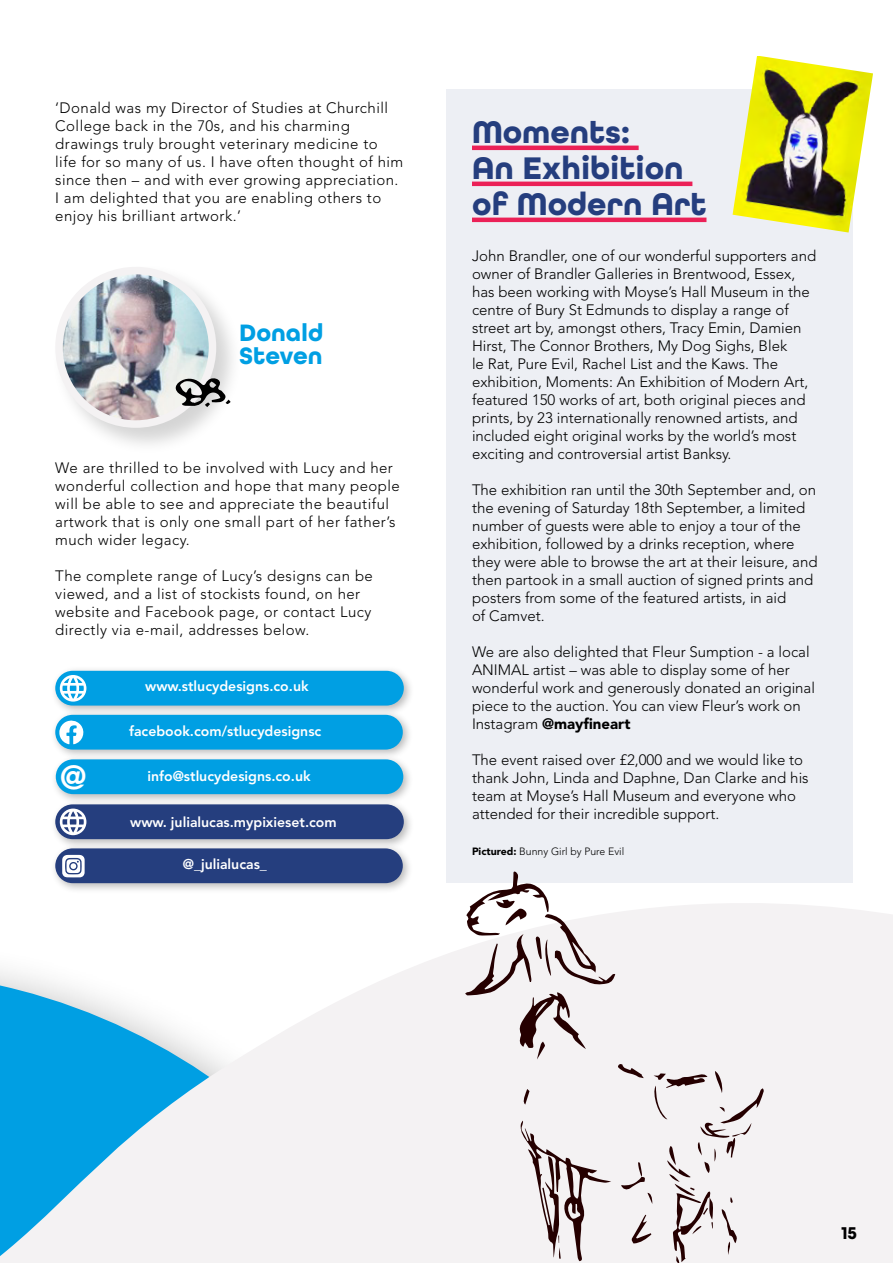
<style>
.page{position:relative;width:893px;height:1263px;background:#fff}
.page>*{position:absolute;margin:0;border:0;box-sizing:border-box;transform-origin:0 0}
.t1{font:700 33px/36px "All Round Gothic";color:#253e7e}
.t2{font:800 33px "Avenir LT Std";color:#fff}
.t3{font:700 25.05px/23.9px "All Round Gothic";color:#009fe3}
.t4{font:700 18px "All Round Gothic";color:#000}
.t5{font:300 15px/18px "Avenir LT Std";color:#000}
.t6{font:300 15px/18px "Avenir LT Std";letter-spacing:.03em;color:#000}
.t7{font:800 14.1px "Avenir LT Std";color:#fff}
.t8{font:300 10.5px "Avenir LT Std";color:#000}
.s1{font-weight:900}
</style>
<div class="page">
<div style="left:446px;top:89px;width:407px;height:794px;background:#edeff4"></div>
<svg style="left:0;top:903px;width:893px;height:360px;fill:#f4f2f3"></svg>
<svg style="left:465px;top:871px;width:299px;height:392px"></svg>
<div style="left:51px;top:263px;width:192px;height:191px;background:#000;opacity:.17"></div>
<img style="left:59px;top:271px;width:153px;height:153px;border-radius:77px">
<div style="left:55px;top:267px;width:161px;height:161px;border:8px solid #f4f2f3;border-radius:50%"></div>
<svg style="left:175px;top:377px;width:56px;height:30px"></svg>
<img style="left:732px;top:56px;width:141px;height:177px">
<hr style="left:472px;top:146px;width:167px;height:4px;background:#eb2157">
<hr style="left:472px;top:182px;width:220px;height:4px;background:#eb2157">
<hr style="left:472px;top:218px;width:234px;height:4px;background:#eb2157">
<div style="left:50px;top:799px;width:364px;height:51px;background:#000;opacity:.28"></div>
<div style="left:55px;top:804px;width:349px;height:35px;background:#253e7e;border-radius:17px"></div>
<svg style="left:60px;top:808px;width:26px;height:27px"></svg>
<div style="left:50px;top:843px;width:363px;height:51px;background:#000;opacity:.28"></div>
<div style="left:55px;top:848px;width:348px;height:35px;background:#253e7e;border-radius:17px"></div>
<svg style="left:62px;top:855px;width:23px;height:22px"></svg>
<div style="left:50px;top:665px;width:364px;height:51px;background:#000;opacity:.28"></div>
<div style="left:55px;top:671px;width:349px;height:34px;background:#009fe3;border-radius:17px"></div>
<svg style="left:60px;top:675px;width:26px;height:27px"></svg>
<div style="left:50px;top:709px;width:363px;height:51px;background:#000;opacity:.28"></div>
<div style="left:55px;top:715px;width:348px;height:34px;background:#009fe3;border-radius:17px"></div>
<svg style="left:58px;top:719px;width:26px;height:25px"></svg>
<div style="left:50px;top:754px;width:364px;height:51px;background:#000;opacity:.28"></div>
<div style="left:56px;top:759px;width:347px;height:35px;background:#009fe3;border-radius:17px"></div>
<p class="t6" style="left:55px;top:99px;width:350px">‘Donald was my Director of Studies at Churchill College back in the 70s, and his charming drawings truly brought veterinary medicine to<br>life for so many of us. I have often thought of him since then – and with ever growing appreciation.<br>I am delighted that you are enabling others to enjoy his brilliant artwork.’</p>
<h2 class="t3" style="left:239px;top:321px;width:86px">Donald<br>Steven</h2>
<p class="t6" style="left:55px;top:459px;width:346px">We are thrilled to be involved with Lucy and her wonderful collection and hope that many people will be able to see and appreciate the beautiful artwork that is only one small part of her father’s much wider legacy.</p>
<p class="t6" style="left:55px;top:567px;width:319px">The complete range of Lucy’s designs can be viewed, and a list of stockists found, on her website and Facebook page, or contact Lucy directly via e-mail, addresses below.</p>
<p class="t7" style="left:145px;top:678px;width:165px">www.stlucydesigns.co.uk</p>
<p class="t7" style="left:129px;top:722px;width:194px">facebook.com/stlucydesignsc</p>
<h1 class="t2" style="left:60px;top:758px;width:28px">@</h1>
<p class="t7" style="left:147px;top:768px;width:165px">info@stlucydesigns.co.uk</p>
<p class="t7" style="left:130px;top:814px;width:208px">www. julialucas.mypixieset.com</p>
<p class="t7" style="left:183px;top:856px;width:86px">@_julialucas_</p>
<h1 class="t1" style="left:472px;top:115px;width:236px">Moments:<br>An Exhibition of Modern Art</h1>
<p class="t5" style="left:472px;top:247px;width:346px">John Brandler, one of our wonderful supporters and owner of Brandler Galleries in Brentwood, Essex, has been working with Moyse’s Hall Museum in the centre of Bury St Edmunds to display a range of street art by, amongst others, Tracy Emin, Damien Hirst, The Connor Brothers, My Dog Sighs, Blek<br>le Rat, Pure Evil, Rachel List and the Kaws. The exhibition, Moments: An Exhibition of Modern Art, featured 150 works of art, both original pieces and prints, by 23 internationally renowned artists, and included eight original works by the world’s most exciting and controversial artist Banksy.</p>
<p class="t5" style="left:472px;top:481px;width:347px">The exhibition ran until the 30th September and, on the evening of Saturday 18th September, a limited number of guests were able to enjoy a tour of the exhibition, followed by a drinks reception, where they were able to browse the art at their leisure, and then partook in a small auction of signed prints and posters from some of the featured artists, in aid<br>of Camvet.</p>
<p class="t5" style="left:472px;top:643px;width:344px">We are also delighted that Fleur Sumption - a local ANIMAL artist – was able to display some of her wonderful work and generously donated an original piece to the auction. You can view Fleur’s work on Instagram <span class="s1">@mayfineart</span></p>
<p class="t5" style="left:472px;top:751px;width:338px">The event raised over £2,000 and we would like to thank John, Linda and Daphne, Dan Clarke and his team at Moyse’s Hall Museum and everyone who attended for their incredible support.</p>
<p class="t8" style="left:472px;top:845px;width:154px"><span class="s1">Pictured:</span> Bunny Girl by Pure Evil</p>
<p class="t4" style="left:841px;top:1222px;width:17px">15</p>
</div>
